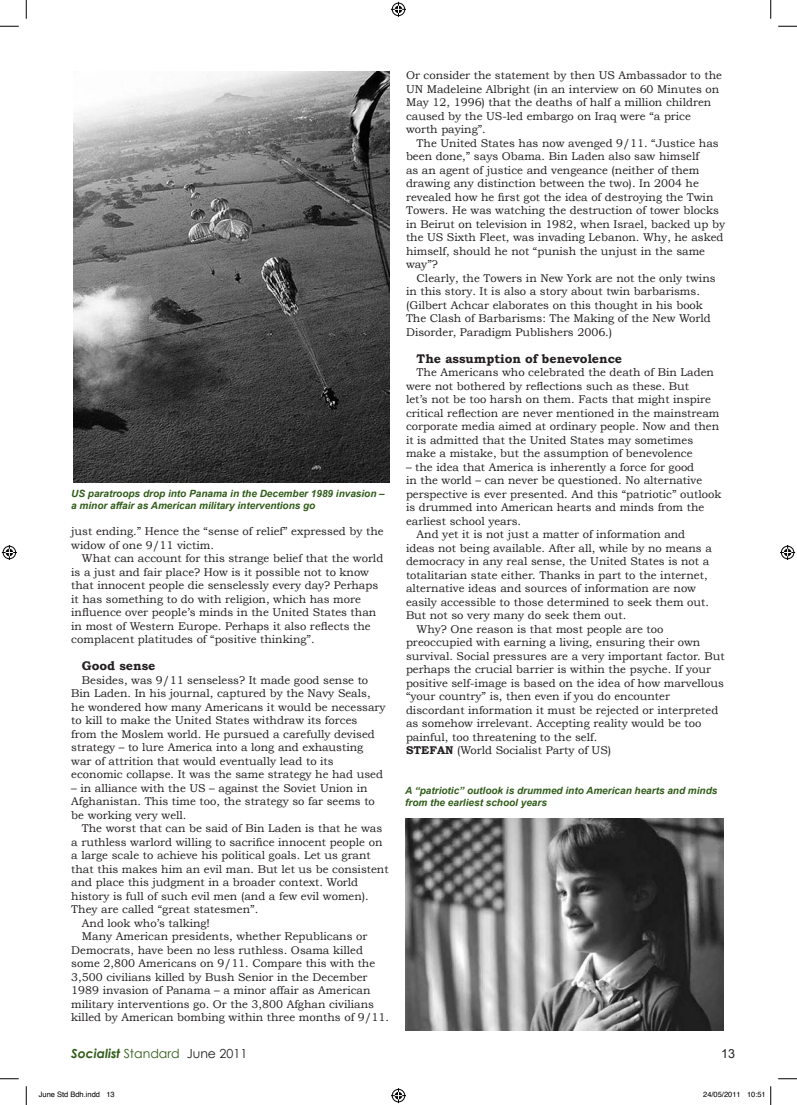
<style>
.page{position:relative;width:797px;height:1105px;background:#fff}
.page>*{position:absolute;margin:0;border:0;box-sizing:border-box;transform-origin:0 0}
.t1{font:700 12.5px "Bookman Old Style";color:#231f20}
.t2{font:italic 700 12.5px "Century Gothic";color:#305c19}
.t3{font:12.5px "Arial";color:#231f20}
.t4{font:11.25px/13.5px "Bookman Old Style";color:#231f20}
.t5{font:700 11.25px "Bookman Old Style";color:#231f20}
.t6{font:italic 700 10px/12px "Arial";color:#305c19}
.t7{font:7.5px "Helvetica";color:#000}
.s1{font-weight:700}
.s2{font-weight:400;font-style:normal}
.s3{font-weight:400;font-style:normal;color:#231f20}
</style>
<div class="page">
<img style="left:405px;top:818px;width:319px;height:213px">
<img style="left:73px;top:71px;width:316px;height:411px">
<svg style="left:0;top:25px;width:19px;height:2px"></svg>
<svg style="left:778px;top:25px;width:19px;height:2px"></svg>
<svg style="left:0;top:1078px;width:19px;height:1px"></svg>
<svg style="left:778px;top:1078px;width:19px;height:1px"></svg>
<svg style="left:25px;top:0;width:2px;height:19px"></svg>
<svg style="left:25px;top:1086px;width:2px;height:19px"></svg>
<svg style="left:770px;top:0;width:1px;height:19px"></svg>
<svg style="left:770px;top:1086px;width:1px;height:19px"></svg>
<svg style="left:391px;top:2px;width:15px;height:15px"></svg>
<svg style="left:391px;top:1088px;width:15px;height:15px"></svg>
<svg style="left:2px;top:545px;width:15px;height:15px"></svg>
<svg style="left:780px;top:545px;width:15px;height:15px"></svg>
<p class="t6" style="left:71px;top:487px;width:315px">US paratroops drop into Panama in the December 1989 invasion – a minor affair as American military interventions go</p>
<p class="t4" style="left:71px;top:525px;width:314px">just ending.” Hence the “sense of relief” expressed by the widow of one 9/11 victim.</p>
<p class="t4" style="left:71px;top:552px;width:313px;text-indent:11px">What can account for this strange belief that the world is a just and fair place? How is it possible not to know that innocent people die senselessly every day? Perhaps it has something to do with religion, which has more influence over people’s minds in the United States than in most of Western Europe. Perhaps it also reflects the complacent platitudes of “positive thinking”.</p>
<p class="t1" style="left:82px;top:658px;width:75px">Good sense</p>
<p class="t4" style="left:71px;top:673px;width:316px;text-indent:11px">Besides, was 9/11 senseless? It made good sense to Bin Laden. In his journal, captured by the Navy Seals, he wondered how many Americans it would be necessary to kill to make the United States withdraw its forces from the Moslem world. He pursued a carefully devised strategy – to lure America into a long and exhausting war of attrition that would eventually lead to its economic collapse. It was the same strategy he had used</p>
<p class="t4" style="left:71px;top:781px;width:305px">– in alliance with the US – against the Soviet Union in<br>Afghanistan. This time too, the strategy so far seems to be working very well.</p>
<p class="t4" style="left:82px;top:822px;width:302px">The worst that can be said of Bin Laden is that he was</p>
<p class="t4" style="left:71px;top:835px;width:313px">a ruthless warlord willing to sacrifice innocent people on</p>
<p class="t4" style="left:71px;top:849px;width:301px">a large scale to achieve his political goals. Let us grant</p>
<p class="t4" style="left:71px;top:862px;width:319px">that this makes him an evil man. But let us be consistent</p>
<p class="t4" style="left:71px;top:876px;width:288px">and place this judgment in a broader context. World</p>
<p class="t4" style="left:71px;top:889px;width:299px">history is full of such evil men (and a few evil women).</p>
<p class="t4" style="left:71px;top:903px;width:188px">They are called “great statesmen”.</p>
<p class="t4" style="left:82px;top:916px;width:130px">And look who’s talking!</p>
<p class="t4" style="left:82px;top:930px;width:287px">Many American presidents, whether Republicans or</p>
<p class="t4" style="left:71px;top:943px;width:293px">Democrats, have been no less ruthless. Osama killed</p>
<p class="t4" style="left:71px;top:957px;width:305px">some 2,800 Americans on 9/11. Compare this with the</p>
<p class="t4" style="left:71px;top:970px;width:298px">3,500 civilians killed by Bush Senior in the December</p>
<p class="t4" style="left:71px;top:984px;width:301px">1989 invasion of Panama – a minor affair as American</p>
<p class="t4" style="left:71px;top:997px;width:304px">military interventions go. Or the 3,800 Afghan civilians</p>
<p class="t4" style="left:71px;top:1011px;width:319px">killed by American bombing within three months of 9/11.</p>
<p class="t4" style="left:406px;top:69px;width:317px">Or consider the statement by then US Ambassador to the UN Madeleine Albright (in an interview on 60 Minutes on May 12, 1996) that the deaths of half a million children caused by the US-led embargo on Iraq were “a price worth paying”.</p>
<p class="t4" style="left:406px;top:136px;width:321px;text-indent:11px">The United States has now avenged 9/11. “Justice has been done,” says Obama. Bin Laden also saw himself<br>as an agent of justice and vengeance (neither of them drawing any distinction between the two). In 2004 he revealed how he first got the idea of destroying the Twin Towers. He was watching the destruction of tower blocks in Beirut on television in 1982, when Israel, backed up by the US Sixth Fleet, was invading Lebanon. Why, he asked himself, should he not “punish the unjust in the same way”?</p>
<p class="t4" style="left:406px;top:271px;width:311px;text-indent:11px">Clearly, the Towers in New York are not the only twins in this story. It is also a story about twin barbarisms. (Gilbert Achcar elaborates on this thought in his book The Clash of Barbarisms: The Making of the New World Disorder, Paradigm Publishers 2006.)</p>
<p class="t1" style="left:416px;top:351px;width:207px">The assumption of benevolence</p>
<p class="t4" style="left:406px;top:366px;width:315px;text-indent:11px">The Americans who celebrated the death of Bin Laden were not bothered by reflections such as these. But<br>let’s not be too harsh on them. Facts that might inspire critical reflection are never mentioned in the mainstream corporate media aimed at ordinary people. Now and then it is admitted that the United States may sometimes make a mistake, but the assumption of benevolence</p>
<p class="t4" style="left:406px;top:460px;width:290px">– the idea that America is inherently a force for good</p>
<p class="t4" style="left:406px;top:474px;width:298px">in the world – can never be questioned. No alternative</p>
<p class="t4" style="left:406px;top:487px;width:317px">perspective is ever presented. And this “patriotic” outlook</p>
<p class="t4" style="left:406px;top:501px;width:300px">is drummed into American hearts and minds from the</p>
<p class="t4" style="left:406px;top:514px;width:117px">earliest school years.</p>
<p class="t4" style="left:416px;top:528px;width:270px">And yet it is not just a matter of information and</p>
<p class="t4" style="left:406px;top:541px;width:307px">ideas not being available. After all, while by no means a</p>
<p class="t4" style="left:406px;top:555px;width:305px">democracy in any real sense, the United States is not a</p>
<p class="t4" style="left:406px;top:568px;width:303px">totalitarian state either. Thanks in part to the internet,</p>
<p class="t4" style="left:406px;top:582px;width:291px">alternative ideas and sources of information are now</p>
<p class="t4" style="left:406px;top:595px;width:304px">easily accessible to those determined to seek them out.</p>
<p class="t4" style="left:406px;top:609px;width:222px">But not so very many do seek them out.</p>
<p class="t4" style="left:416px;top:622px;width:248px">Why? One reason is that most people are too</p>
<p class="t4" style="left:406px;top:636px;width:296px">preoccupied with earning a living, ensuring their own</p>
<p class="t4" style="left:406px;top:649px;width:320px">survival. Social pressures are a very important factor. But</p>
<p class="t4" style="left:406px;top:663px;width:306px">perhaps the crucial barrier is within the psyche. If your</p>
<p class="t4" style="left:406px;top:676px;width:319px">positive self-image is based on the idea of how marvellous</p>
<p class="t4" style="left:406px;top:690px;width:265px">“your country” is, then even if you do encounter</p>
<p class="t4" style="left:406px;top:703px;width:314px">discordant information it must be rejected or interpreted</p>
<p class="t4" style="left:406px;top:717px;width:297px">as somehow irrelevant. Accepting reality would be too</p>
<p class="t4" style="left:406px;top:730px;width:193px">painful, too threatening to the self.</p>
<p class="t5" style="left:406px;top:744px;width:9px">STE</p>
<p class="t4" style="left:429px;top:744px;width:183px"><span class="s1">FAN</span> (World Socialist Party of US)</p>
<p class="t6" style="left:405px;top:785px;width:314px">A “patriotic” outlook is drummed into American hearts and minds from the earliest school years</p>
<p class="t2" style="left:71px;top:1046px;width:177px">Socialist <span class="s2">Standard</span> <span class="s3">June 2011</span></p>
<p class="t3" style="left:721px;top:1045px;width:15px">13</p>
<p class="t7" style="left:39px;top:1090px;width:77px">June Std Bdh.indd 13</p>
<p class="t7" style="left:703px;top:1090px;width:64px">24/05/2011 10:51</p>
</div>
